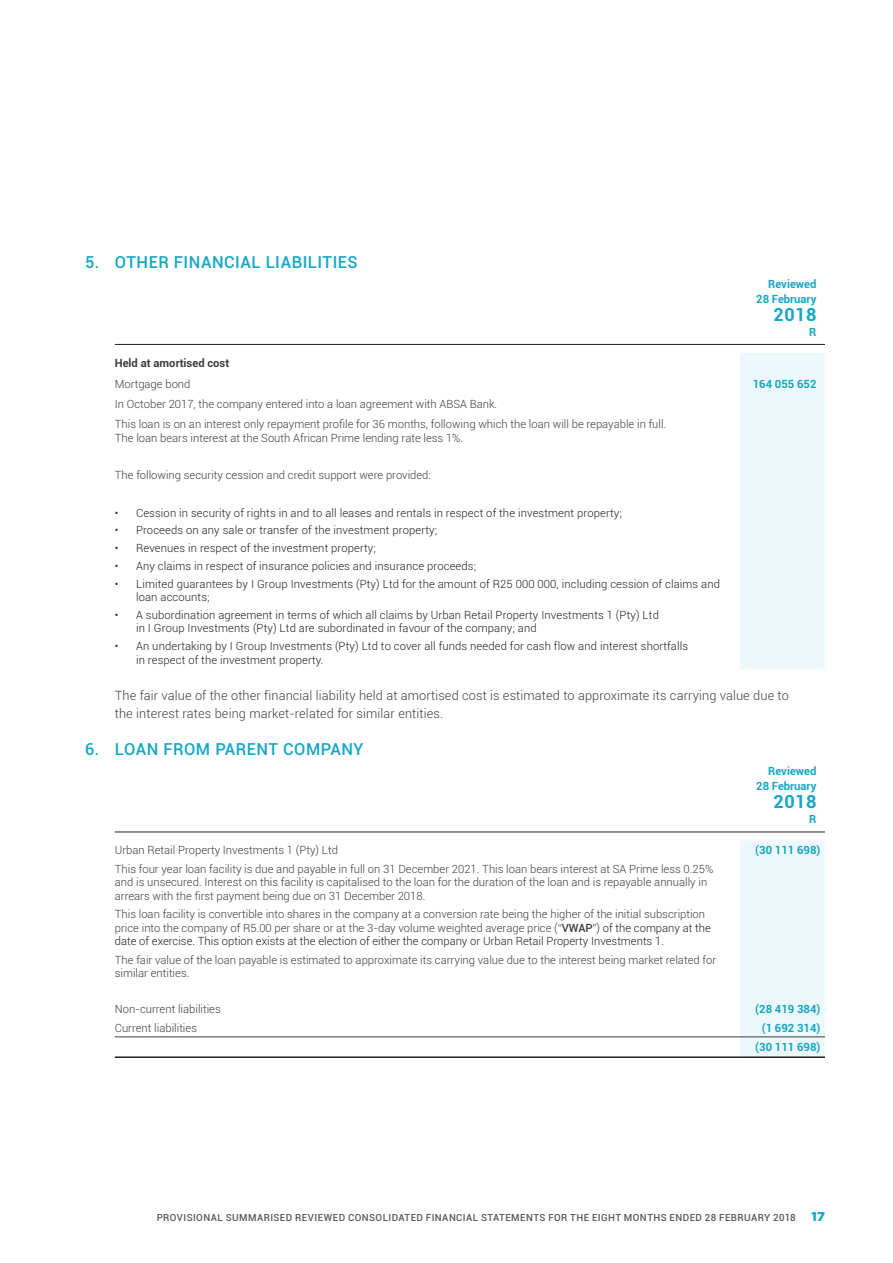
<style>
.page{position:relative;width:893px;height:1263px;background:#fff}
.page>*{position:absolute;margin:0;border:0;box-sizing:border-box;transform-origin:0 0}
.t1{font:700 18px "Roboto";letter-spacing:.03em;color:#16a6c5}
.t2{font:500 16.5px "Roboto";letter-spacing:.03em;color:#16a6c5}
.t3{font:300 12.75px/18px "Roboto";letter-spacing:.01em;color:#3e3e3f}
.t4{font:300 11.25px/13.5px "Roboto";color:#3e3e3f}
.t5{font:300 11.25px/13.5px "Roboto";letter-spacing:.01em;color:#231f20}
.t6{font:700 11.25px/15px "Roboto";color:#16a6c5;text-align:right}
.t7{font:700 11.25px "Roboto";color:#3e3e3f}
.t8{font:500 9.75px "Roboto";letter-spacing:.045em;color:#57585a}
.s1{font-weight:500}
.s2{color:#231f20}
.s3{font-family:"Gotham";font-weight:900;font-size:12.75px;color:#16a6c5}
</style>
<div class="page">
<div style="left:740px;top:353px;width:85px;height:316px;background:#edf8fb"></div>
<hr style="left:115px;top:344px;width:625px;height:1px;background:#231f20">
<hr style="left:740px;top:344px;width:85px;height:1px;background:#231f20">
<div style="left:740px;top:841px;width:85px;height:215px;background:#edf8fb"></div>
<hr style="left:115px;top:1056px;width:625px;height:2px;background:#231f20">
<hr style="left:740px;top:1056px;width:85px;height:2px;background:#231f20">
<hr style="left:115px;top:832px;width:625px;height:1px;background:#231f20">
<hr style="left:740px;top:832px;width:85px;height:1px;background:#231f20">
<hr style="left:115px;top:1036px;width:625px;height:1px;background:#3e3e3f">
<hr style="left:740px;top:1036px;width:85px;height:1px;background:#3e3e3f">
<h2 class="t2" style="left:85px;top:250px;width:274px">5. OTHER FINANCIAL LIABILITIES</h2>
<p class="t6" style="left:756px;top:276px;width:62px">Reviewed<br>28 February</p>
<h1 class="t1" style="left:773px;top:302px;width:44px">2018</h1>
<p class="t6" style="left:809px;top:324px;width:9px">R</p>
<p class="t7" style="left:115px;top:355px;width:116px">Held at amortised cost</p>
<p class="t4" style="left:115px;top:377px;width:77px">Mortgage bond</p>
<p class="t6" style="left:753px;top:376px;width:65px">164 055 652</p>
<p class="t4" style="left:115px;top:393px;width:553px;line-height:20.4px">In October 2017, the company entered into a loan agreement with ABSA Bank.<br>This loan is on an interest only repayment profile for 36 months, following which the loan will be repayable in full.</p>
<p class="t4" style="left:115px;top:431px;width:350px">The loan bears interest at the South African Prime lending rate less 1%.</p>
<p class="t4" style="left:115px;top:468px;width:318px">The following security cession and credit support were provided:</p>
<p class="t5" style="left:115px;top:505px;width:508px">• Cession in security of rights in and to all leases and rentals in respect of the investment property;</p>
<p class="t5" style="left:115px;top:523px;width:324px">• Proceeds on any sale or transfer of the investment property;</p>
<p class="t5" style="left:115px;top:541px;width:263px">• Revenues in respect of the investment property;</p>
<p class="t5" style="left:115px;top:559px;width:363px">• Any claims in respect of insurance policies and insurance proceeds;</p>
<p class="t5" style="left:136px;top:576px;width:585px;text-indent:-21px">• Limited guarantees by I Group Investments (Pty) Ltd for the amount of R25 000 000, including cession of claims and loan accounts;</p>
<p class="t5" style="left:136px;top:608px;width:524px;text-indent:-21px">• A subordination agreement in terms of which all claims by Urban Retail Property Investments 1 (Pty) Ltd in I Group Investments (Pty) Ltd are subordinated in favour of the company; and</p>
<p class="t5" style="left:136px;top:639px;width:554px;text-indent:-21px">• An undertaking by I Group Investments (Pty) Ltd to cover all funds needed for cash flow and interest shortfalls in respect of the investment property.</p>
<p class="t3" style="left:115px;top:686px;width:676px">The fair value of the other financial liability held at amortised cost is estimated to approximate its carrying value due to the interest rates being market-related for similar entities.</p>
<h2 class="t2" style="left:85px;top:738px;width:280px">6. LOAN FROM PARENT COMPANY</h2>
<p class="t6" style="left:756px;top:763px;width:62px">Reviewed<br>28 February</p>
<h1 class="t1" style="left:773px;top:789px;width:44px">2018</h1>
<p class="t6" style="left:809px;top:811px;width:9px">R</p>
<p class="t4" style="left:115px;top:843px;width:225px">Urban Retail Property Investments 1 (Pty) Ltd</p>
<p class="t6" style="left:755px;top:842px;width:67px">(30 111 698)</p>
<p class="t4" style="left:115px;top:861px;width:600px">This four year loan facility is due and payable in full on 31 December 2021. This loan bears interest at SA Prime less 0.25% and is unsecured. Interest on this facility is capitalised to the loan for the duration of the loan and is repayable annually in arrears with the first payment being due on 31 December 2018.</p>
<p class="t4" style="left:115px;top:907px;width:598px">This loan facility is convertible into shares in the company at a conversion rate being the higher of the initial subscription price into the company of R5.00 per share or at the 3-day volume weighted average price (“<span class="s1">VWAP</span><span class="s2">”) of the company at the date of exercise. This option exists at the election of either the company or Urban Retail Property Investments 1.</span></p>
<p class="t4" style="left:115px;top:953px;width:603px">The fair value of the loan payable is estimated to approximate its carrying value due to the interest being market related for similar entities.</p>
<p class="t4" style="left:115px;top:1002px;width:108px">Non-current liabilities</p>
<p class="t6" style="left:755px;top:1001px;width:67px">(28 419 384)</p>
<p class="t4" style="left:115px;top:1021px;width:84px">Current liabilities</p>
<p class="t6" style="left:755px;top:1017px;width:67px;line-height:19.5px;text-align:center">(1 692 314) (30 111 698)</p>
<p class="t8" style="left:157px;top:1211px;width:670px">PROVISIONAL SUMMARISED REVIEWED CONSOLIDATED FINANCIAL STATEMENTS FOR THE EIGHT MONTHS ENDED 28 FEBRUARY 2018 <span class="s3">17</span></p>
</div>
